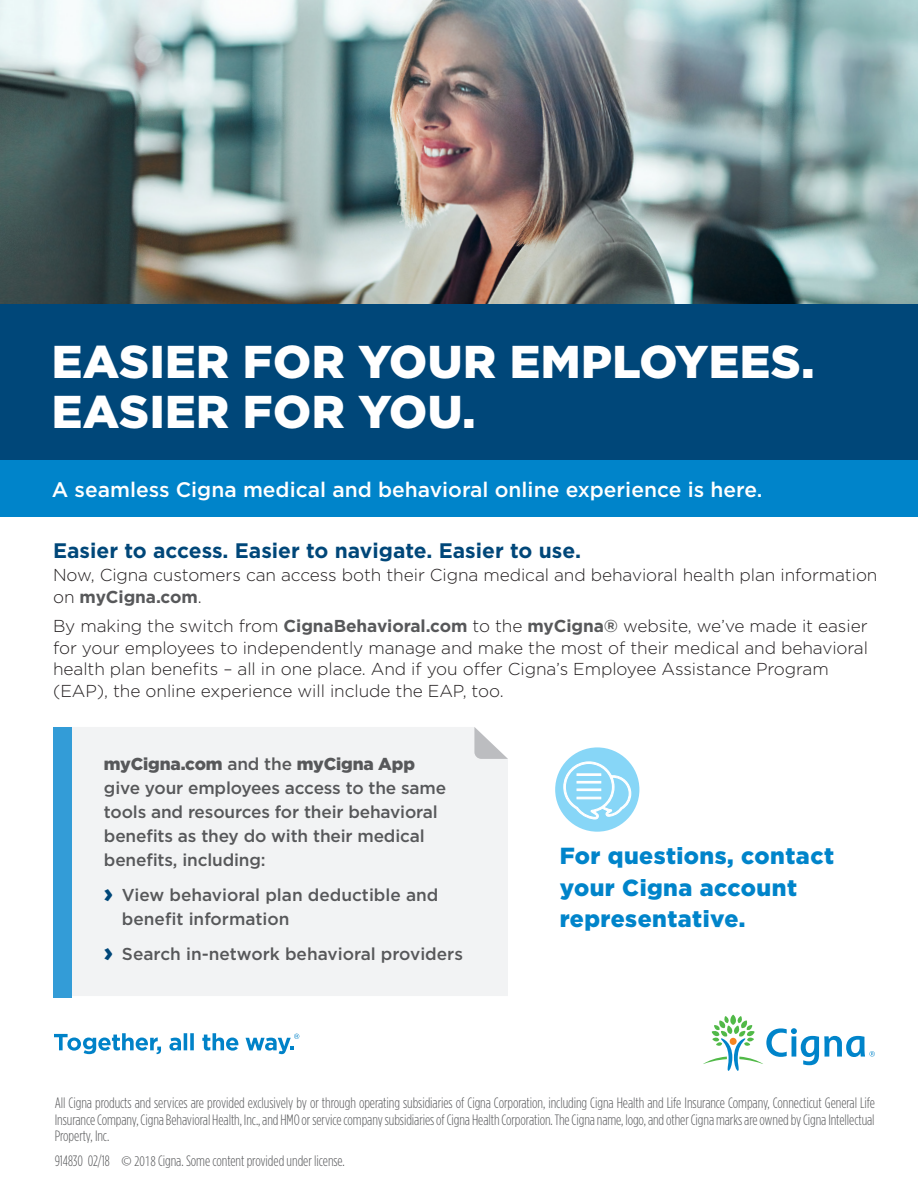
<style>
.page{position:relative;width:918px;height:1188px;background:#fff}
.page>*{position:absolute;margin:0;border:0;box-sizing:border-box;transform-origin:0 0}
.t1{font:900 45.9px "Gotham";letter-spacing:.01em;color:#fff}
.Paragraph{font:900 23.25px/31.5px "Gotham";letter-spacing:.02em;color:#0084ca}
.t2{font:500 21px "Gotham";color:#fff}
.Subheads_ORANGE{font:700 21px "Gotham";color:#004779}
.Paragraph-2{font:300 17.25px/21.8px "Gotham";letter-spacing:-.005em;color:#231f20}
.Paragraph-3{font:500 17.25px/24px "Gotham";letter-spacing:-.01em;color:#57585a}
.Subheads_ORANGE-2{font:300 17.25px/22.5px "Gotham";letter-spacing:-.005em;color:#231f20}
.Bullets{font:500 17.25px/24px "Gotham";color:#57585a}
.Legal_copy_Cat{font:300 15px/16.5px "Gotham Condensed";letter-spacing:-.005em;color:#57585a;text-align:justify}
.s1{font-weight:700;color:#57585a}
.s2{font-weight:900}
.s3{font-weight:900;font-size:25.5px;color:#004779}
.s4{font-family:"Myriad Pro";font-stretch:condensed}
</style>
<div class="page">
<img style="left:0;top:0;width:918px;height:304px">
<div style="left:0;top:304px;width:918px;height:163px;background:#004779"></div>
<div style="left:0;top:460px;width:918px;height:56px;background:#0084ca"></div>
<svg style="left:703px;top:1015px;width:172px;height:56px"></svg>
<svg style="left:54px;top:1033px;width:107px;height:21px"></svg>
<svg style="left:169px;top:1033px;width:25px;height:18px"></svg>
<svg style="left:202px;top:1033px;width:36px;height:18px"></svg>
<svg style="left:246px;top:1034px;width:53px;height:20px"></svg>
<div style="left:71px;top:727px;width:437px;height:269px;background:#f2f3f4"></div>
<svg style="left:474px;top:727px;width:34px;height:32px"></svg>
<div style="left:53px;top:727px;width:18px;height:270px;background:#339cd7"></div>
<div style="left:555px;top:747px;width:84px;height:85px;background:#87d6f7;border-radius:50%"></div>
<svg style="left:563px;top:761px;width:69px;height:59px"></svg>
<p class="t1" style="left:52px;top:335px;width:764px">EASIER FOR YOUR EMPLOYEES.</p>
<p class="t1" style="left:52px;top:385px;width:425px">EASIER FOR YOU.</p>
<p class="t2" style="left:52px;top:476px;width:712px">A seamless Cigna medical and behavioral online experience is here.</p>
<p class="Subheads_ORANGE" style="left:53px;top:539px;width:529px">Easier to access. Easier to navigate. Easier to use.</p>
<p class="Subheads_ORANGE-2" style="left:53px;top:563px;width:826px">Now, Cigna customers can access both their Cigna medical and behavioral health plan information on <span class="s1">myCigna.com</span>.</p>
<p class="Paragraph-2" style="left:53px;top:614px;width:816px">By making the switch from <span class="s1">CignaBehavioral.com</span> to the <span class="s1">myCigna®</span> website, we’ve made it easier for your employees to independently manage and make the most of their medical and behavioral health plan benefits – all in one place. And if you offer Cigna’s Employee Assistance Program (EAP), the online experience will include the EAP, too.</p>
<p class="Paragraph-3" style="left:104px;top:752px;width:344px"><span class="s2">myCigna.com</span> and the <span class="s2">myCigna App </span>give your employees access to the same tools and resources for their behavioral benefits as they do with their medical benefits, including:</p>
<p class="Bullets" style="left:122px;top:883px;width:318px;text-indent:-18px"><span class="s3">›</span> View behavioral plan deductible and benefit information</p>
<p class="Bullets" style="left:104px;top:942px;width:361px"><span class="s3">›</span> Search in-network behavioral providers</p>
<p class="Paragraph" style="left:560px;top:840px;width:276px">For questions, contact your Cigna account representative.</p>
<p class="Legal_copy_Cat" style="left:55px;top:1095px;width:822px">All Cigna products and services are provided exclusively by or through operating subsidiaries of Cigna Corporation, including Cigna Health and Life Insurance Company, Connecticut General Life Insurance Company, Cigna Behavioral Health, Inc., and HMO or service company subsidiaries of Cigna Health Corporation. The Cigna name, logo, and other Cigna marks are owned by Cigna Intellectual Property, Inc.</p>
<p class="Legal_copy_Cat" style="left:55px;top:1152px;width:292px">914830 02/18 <span class="s4">© 2018</span> Cigna. Some content provided under license.</p>
</div>
